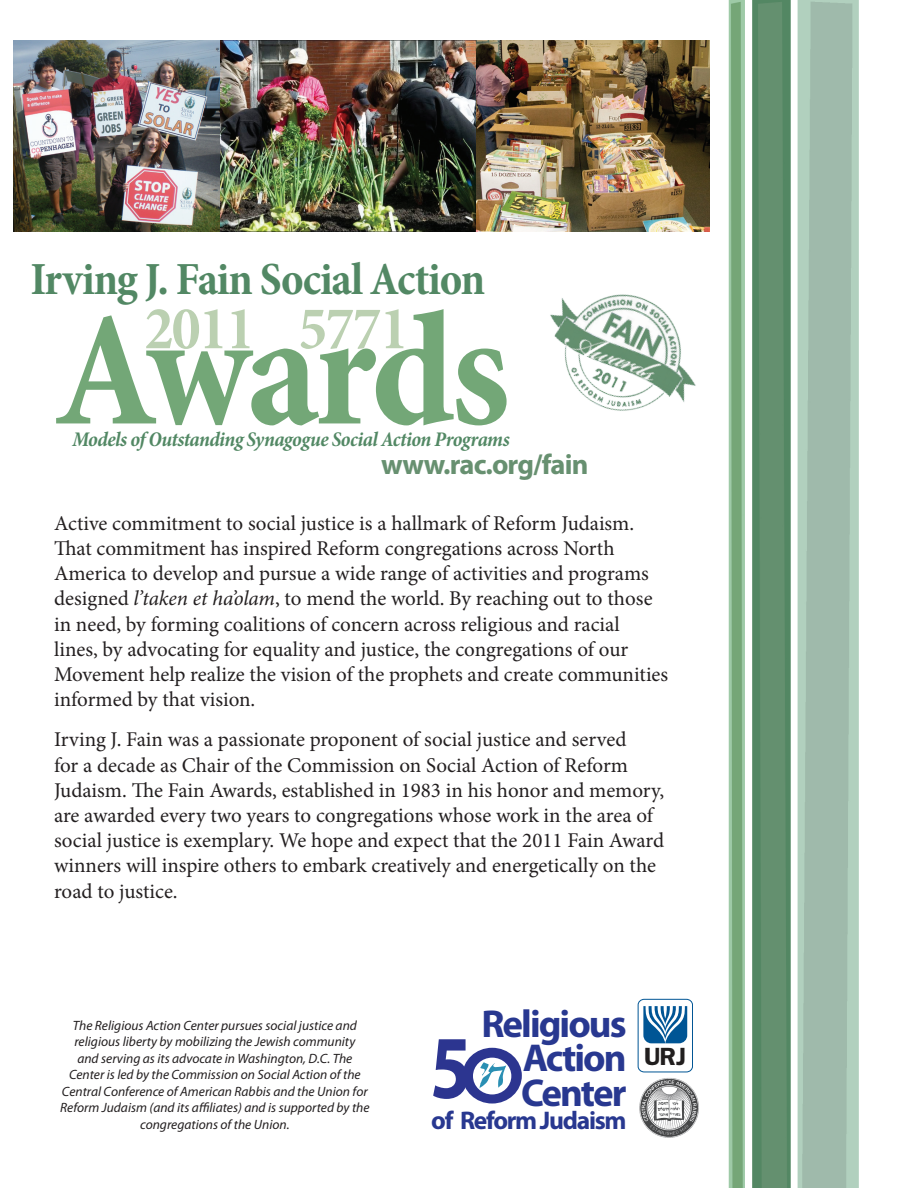
<style>
.page{position:relative;width:918px;height:1188px;background:#fff}
.page>*{position:absolute;margin:0;border:0;box-sizing:border-box;transform-origin:0 0}
.t1{font:700 condensed 165px "Minion Pro";letter-spacing:-.03em;color:#73a777}
.t2{font:700 90.3px "Myriad Pro";color:#2c3590;scale:.83 1}
.t3{font:700 condensed 61.5px "Minion Pro";letter-spacing:-.025em;color:#bbd0b1}
.t4{font:700 condensed 46.5px "Minion Pro";letter-spacing:-.025em;color:#528864}
.t5{font:700 39px/34.3px "Myriad Pro";letter-spacing:-.05em;color:#283890;text-align:justify}
.t6{font:700 28.5px "Myriad Pro";letter-spacing:-.03em;color:#679070}
.t7{font:700 25.65px "Myriad Pro";letter-spacing:-.05em;color:#283890}
.t8{font:600 25.05px "Franklin Gothic";color:#211e1e}
.t9{font:21px/25.2px "Minion Pro";color:#231f20}
.t10{font:italic 700 condensed 21px "Minion Pro";letter-spacing:-.025em;color:#528864}
.t11{font:italic 13.5px/16.5px "Myriad Pro";color:#231f20;text-align:center}
.s1{font-style:italic}
</style>
<div class="page">
<img style="left:13px;top:0;width:846px;height:1188px">
<div style="left:462px;top:1048px;width:60px;height:56px;background:#2c3590;border-radius:50%"></div>
<div style="left:473px;top:1058px;width:38px;height:36px;background:#fff;border-radius:50%"></div>
<svg style="left:480px;top:1062px;width:26px;height:26px"></svg>
<img style="left:634px;top:1076px;width:68px;height:66px">
<div style="left:638px;top:999px;width:55px;height:73px;background:#fff;border-radius:6px"></div>
<div style="left:638px;top:999px;width:55px;height:73px;border:1px solid #005595;border-radius:6px"></div>
<svg style="left:643px;top:1006px;width:44px;height:38px"></svg>
<img style="left:14px;top:40px;width:206px;height:192px">
<img style="left:220px;top:40px;width:256px;height:192px">
<img style="left:476px;top:40px;width:234px;height:192px">
<img style="left:521px;top:263px;width:202px;height:180px">
<p class="t4" style="left:30px;top:247px;width:457px">Irving J. Fain Social Action</p>
<p class="t1" style="left:54px;top:257px;width:459px">Awards</p>
<p class="t3" style="left:145px;top:286px;width:112px">2011</p>
<p class="t3" style="left:299px;top:286px;width:112px">5771</p>
<p class="t10" style="left:72px;top:425px;width:439px">Models of Outstanding Synagogue Social Action Programs</p>
<p class="t6" style="left:381px;top:445px;width:209px">www.rac.org/fain</p>
<p class="t9" style="left:54px;top:511px;width:616px">Active commitment to social justice is a hallmark of Reform Judaism.<br>That commitment has inspired Reform congregations across North America to develop and pursue a wide range of activities and programs designed <span class="s1">l’taken et ha’olam</span>, to mend the world. By reaching out to those in need, by forming coalitions of concern across religious and racial lines, by advocating for equality and justice, the congregations of our Movement help realize the vision of the prophets and create communities informed by that vision.</p>
<p class="t9" style="left:54px;top:727px;width:612px">Irving J. Fain was a passionate proponent of social justice and served<br>for a decade as Chair of the Commission on Social Action of Reform Judaism. The Fain Awards, established in 1983 in his honor and memory, are awarded every two years to congregations whose work in the area of social justice is exemplary. We hope and expect that the 2011 Fain Award winners will inspire others to embark creatively and energetically on the road to justice.</p>
<p class="t11" style="left:60px;top:1017px;width:311px">The Religious Action Center pursues social justice and religious liberty by mobilizing the Jewish community<br>and serving as its advocate in Washington, D.C. The Center is led by the Commission on Social Action of the Central Conference of American Rabbis and the Union for Reform Judaism (and its affiliates) and is supported by the congregations of the Union.</p>
<p class="t5" style="left:521px;top:1005px;width:107px;text-indent:-40px">Religious Action Center</p>
<p class="t7" style="left:431px;top:1104px;width:197px">of Reform Judaism</p>
<p class="t2" style="left:430px;top:1009px;width:51px">5</p>
<p class="t8" style="left:644px;top:1042px;width:43px">URJ</p>
</div>
